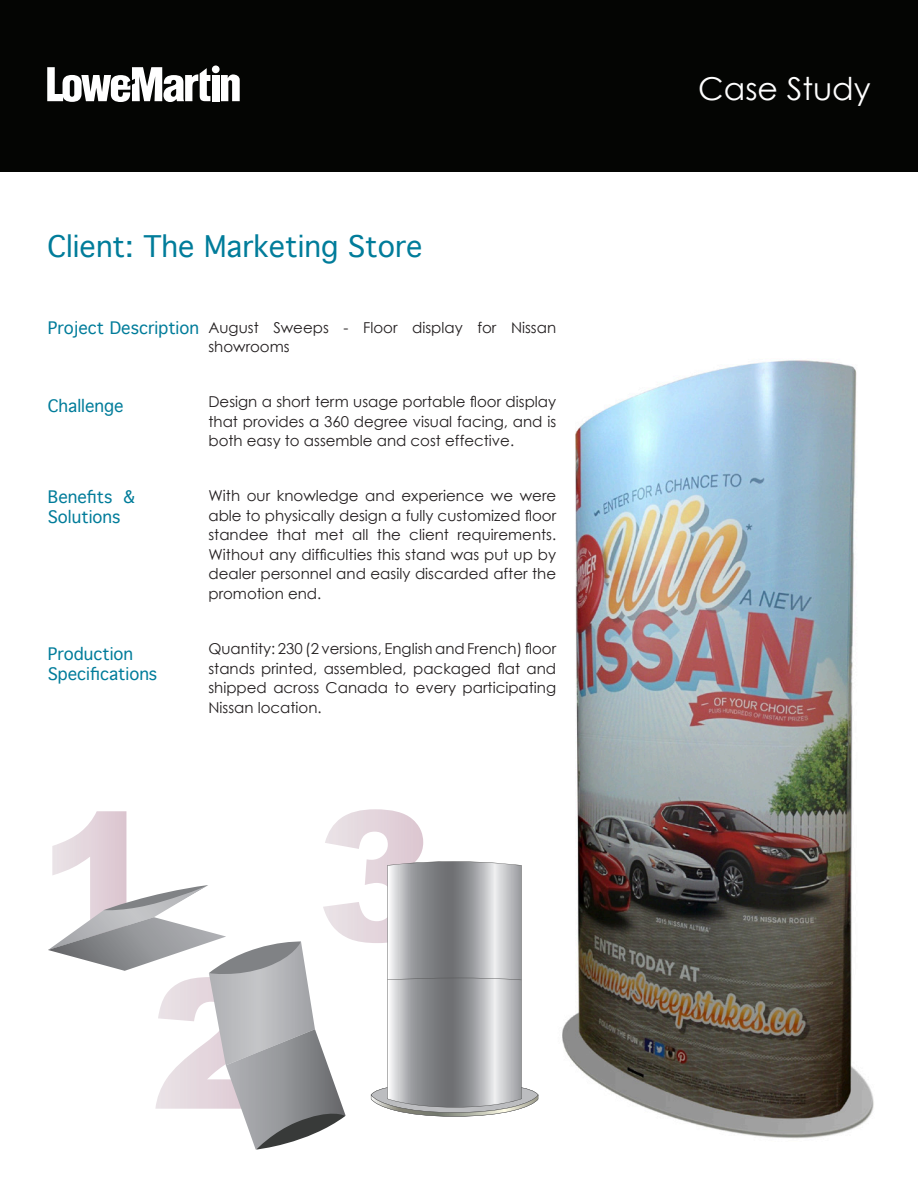
<style>
.page{position:relative;width:918px;height:1188px;background:#fff}
.page>*{position:absolute;margin:0;border:0;box-sizing:border-box;transform-origin:0 0}
.t1{font:31.5px "Century Gothic";color:#fff}
.t2{font:28.5px "Geneva";color:#007c9a}
.t3{font:16.5px/19.8px "Geneva";color:#007c9a}
.t4{font:15px/19.5px "Century Gothic";color:#231f20;text-align:justify}
</style>
<div class="page">
<img style="left:562px;top:360px;width:312px;height:779px">
<svg style="left:48px;top:809px;width:490px;height:341px"></svg>
<div style="left:0;top:0;width:918px;height:172px;background:#040503"></div>
<div style="left:212px;top:75px;width:7px;height:26px;background:#fff"></div>
<svg style="left:221px;top:74px;width:19px;height:27px"></svg>
<div style="left:212px;top:65px;width:8px;height:8px;background:#fff;border-radius:50%"></div>
<svg style="left:47px;top:67px;width:163px;height:35px"></svg>
<h2 class="t2" style="left:48px;top:231px;width:376px">Client: The Marketing Store</h2>
<p class="t3" style="left:48px;top:319px;width:153px">Project Description</p>
<p class="t4" style="left:208px;top:317px;width:349px">August Sweeps - Floor display for Nissan showrooms</p>
<p class="t3" style="left:48px;top:396px;width:77px">Challenge</p>
<p class="t4" style="left:208px;top:392px;width:349px">Design a short term usage portable floor display that provides a 360 degree visual facing, and is both easy to assemble and cost effective.</p>
<p class="t3" style="left:48px;top:488px;width:89px">Benefits &amp;<br>Solutions</p>
<p class="t4" style="left:208px;top:486px;width:349px">With our knowledge and experience we were able to physically design a fully customized floor standee that met all the client requirements.<br>Without any difficulties this stand was put up by dealer personnel and easily discarded after the promotion end.</p>
<p class="t3" style="left:48px;top:644px;width:111px">Production<br>Specifications</p>
<p class="t4" style="left:208px;top:639px;width:349px">Quantity: 230 (2 versions, English and French) floor stands printed, assembled, packaged flat and shipped across Canada to every participating Nissan location.</p>
<h1 class="t1" style="left:698px;top:69px;width:174px">Case Study</h1>
</div>
